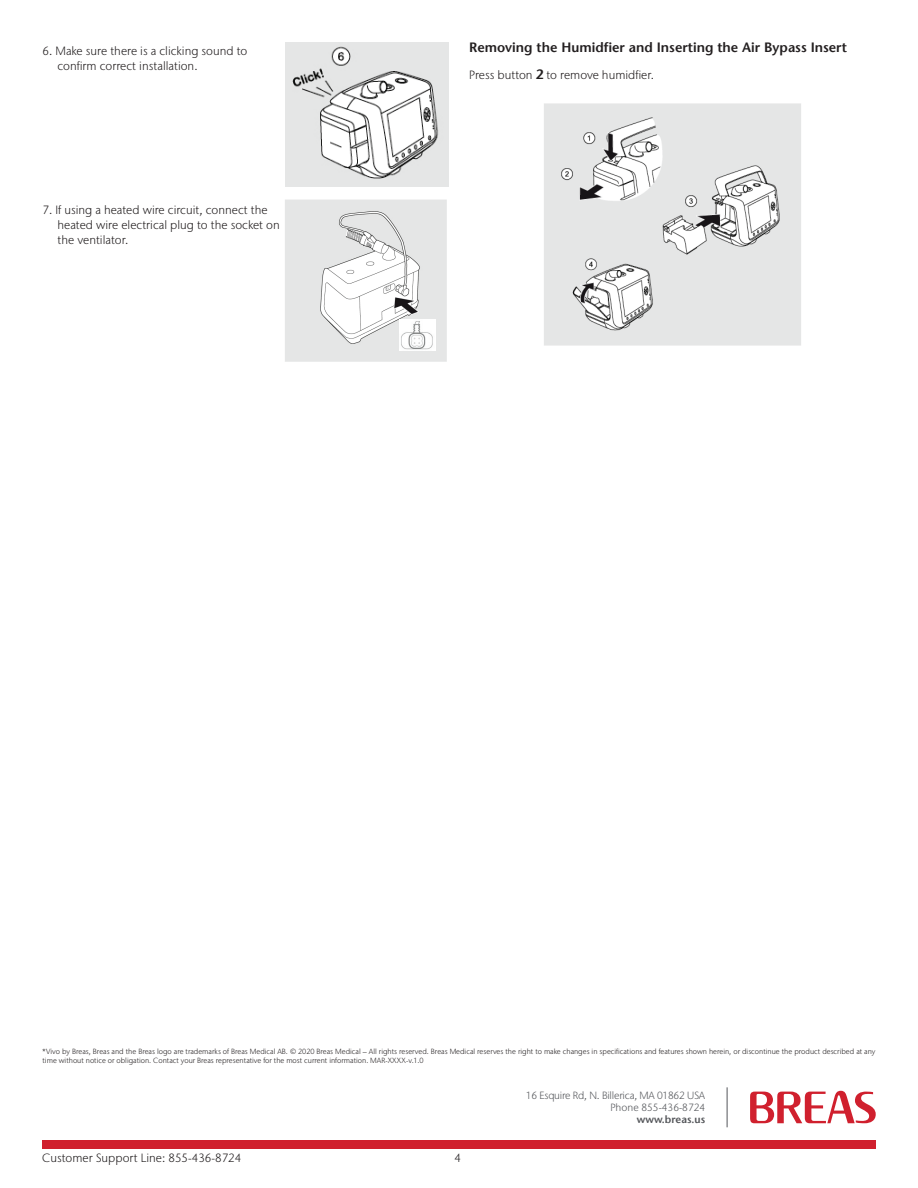
<style>
.page{position:relative;width:918px;height:1188px;background:#fff}
.page>*{position:absolute;margin:0;border:0;box-sizing:border-box;transform-origin:0 0}
.t1{font:600 13.5px "Stone Sans LT";color:#231f20}
.t2{font:300 12px/15px "Stone Sans IIITC Std";color:#231f20}
.t3{font:300 10.5px/12px "Stone Sans IIITC Std";letter-spacing:-.02em;color:#54565a;text-align:right}
.t4{font:600 10.5px "Stone Sans LT";color:#54565a}
.t5{font:300 7.5px/9px "Stone Sans IIITC Std";color:#231f20}
.s1{font-family:"Stone Sans LT";font-weight:600;font-size:13.5px}
</style>
<div class="page">
<svg style="left:750px;top:1091px;width:126px;height:32px"></svg>
<hr style="left:727px;top:1087px;width:1px;height:40px;background:#54565a">
<div style="left:43px;top:1141px;width:833px;height:8px;background:#d0202e"></div>
<img style="left:544px;top:103px;width:257px;height:243px">
<img style="left:285px;top:43px;width:164px;height:144px">
<img style="left:285px;top:199px;width:162px;height:163px">
<img style="left:400px;top:320px;width:35px;height:31px">
<h2 class="t2" style="left:58px;top:43px;width:191px;text-indent:-15px">6. Make sure there is a clicking sound to confirm correct installation.</h2>
<h2 class="t2" style="left:58px;top:202px;width:224px;text-indent:-15px">7. If using a heated wire circuit, connect the heated wire electrical plug to the socket on the ventilator.</h2>
<h1 class="t1" style="left:469px;top:40px;width:379px">Removing the Humidfier and Inserting the Air Bypass Insert</h1>
<h2 class="t2" style="left:469px;top:68px;width:186px">Press button <span class="s1">2</span> to remove humidfier.</h2>
<p class="t5" style="left:43px;top:1047px;width:834px">*Vivo by Breas, Breas and the Breas logo are trademarks of Breas Medical AB. © 2020 Breas Medical – All rights reserved. Breas Medical reserves the right to make changes in specifications and features shown herein, or discontinue the product described at any time without notice or obligation. Contact your Breas representative for the most current information. MAR-XXXX-v.1.0</p>
<h2 class="t2" style="left:42px;top:1150px;width:201px">Customer Support Line: 855-436-8724</h2>
<h2 class="t2" style="left:455px;top:1151px;width:8px">4</h2>
<h3 class="t3" style="left:526px;top:1089px;width:181px">16 Esquire Rd, N. Billerica, MA 01862 USA<br>Phone 855-436-8724</h3>
<h3 class="t4" style="left:637px;top:1113px;width:70px">www.breas.us</h3>
</div>
